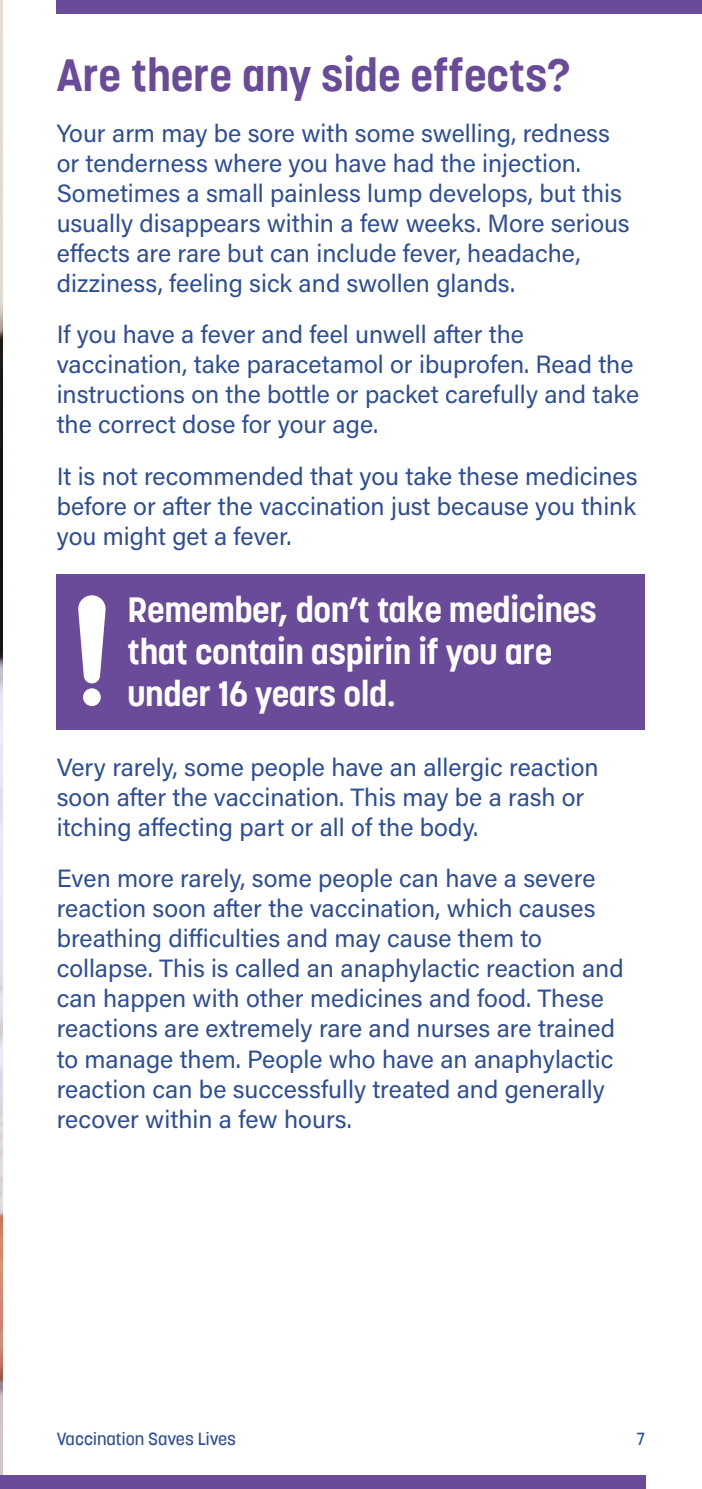
<style>
.page{position:relative;width:702px;height:1489px;background:#fff}
.page>*{position:absolute;margin:0;border:0;box-sizing:border-box;transform-origin:0 0}
.t1{font:700 45px "Korolev W01";color:#694b99}
.t2{font:700 35px/42px "Korolev W01";letter-spacing:-.01em;color:#fff}
.t3{font:25px/30px "Acumin Pro";color:#2d4e97}
.t4{font:500 17.5px "Korolev W01";color:#2d4e97}
</style>
<div class="page">
<img style="left:0;top:0;width:2px;height:1474px">
<div style="left:57px;top:574px;width:588px;height:156px;background:#694b99"></div>
<svg style="left:78px;top:595px;width:28px;height:88px"></svg>
<div style="left:83px;top:688px;width:18px;height:18px;background:#fff;border-radius:50%"></div>
<svg style="left:0;top:0;width:1px;height:14px"></svg>
<div style="left:57px;top:0;width:645px;height:14px;background:#694b99"></div>
<div style="left:0;top:1474px;width:645px;height:14px;background:#694b99"></div>
<h1 class="t1" style="left:57px;top:48px;width:515px">Are there any side effects?</h1>
<p class="t3" style="left:57px;top:117px;width:574px">Your arm may be sore with some swelling, redness or tenderness where you have had the injection.<br>Sometimes a small painless lump develops, but this usually disappears within a few weeks. More serious effects are rare but can include fever, headache, dizziness, feeling sick and swollen glands.</p>
<p class="t3" style="left:57px;top:318px;width:584px">If you have a fever and feel unwell after the vaccination, take paracetamol or ibuprofen. Read the instructions on the bottle or packet carefully and take the correct dose for your age.</p>
<p class="t3" style="left:57px;top:460px;width:582px;text-align:justify">It is not recommended that you take these medicines before or after the vaccination just because you think you might get a fever.</p>
<h2 class="t2" style="left:128px;top:588px;width:471px">Remember, don’t take medicines that contain aspirin if you are under 16 years old.</h2>
<p class="t3" style="left:57px;top:751px;width:543px">Very rarely, some people have an allergic reaction soon after the vaccination. This may be a rash or itching affecting part or all of the body.</p>
<p class="t3" style="left:57px;top:862px;width:568px">Even more rarely, some people can have a severe reaction soon after the vaccination, which causes breathing difficulties and may cause them to collapse. This is called an anaphylactic reaction and can happen with other medicines and food. These reactions are extremely rare and nurses are trained to manage them. People who have an anaphylactic reaction can be successfully treated and generally recover within a few hours.</p>
<p class="t4" style="left:57px;top:1428px;width:181px">Vaccination Saves Lives</p>
<p class="t4" style="left:636px;top:1428px;width:10px">7</p>
</div>
